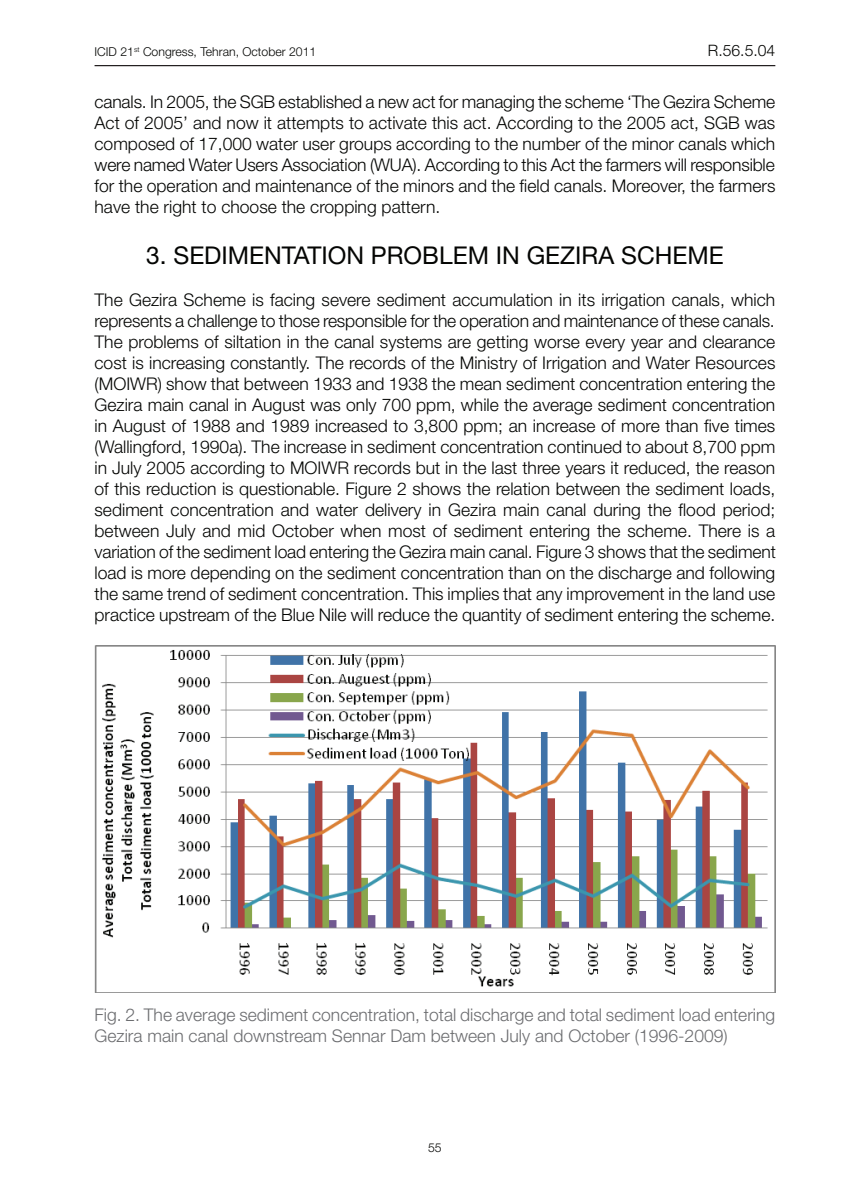
<style>
.page{position:relative;width:851px;height:1197px;background:#fff}
.page>*{position:absolute;margin:0;border:0;box-sizing:border-box;transform-origin:0 0}
.t1{font:24.5px "Helvetica Neue";color:#040503}
.t2{font:300 17.5px/21px "Helvetica Neue";color:#040503;text-align:justify}
.t3{font:300 17.5px/21px "Helvetica Neue";color:#6c6d70}
.t4{font:300 15.75px "Helvetica Neue";color:#040503}
.t5{font:300 12.25px "Helvetica Neue";color:#040503}
</style>
<div class="page">
<hr style="left:94px;top:65px;width:681px;height:1px;background:#231f20">
<img style="left:94px;top:645px;width:681px;height:347px">
<p class="t5" style="left:95px;top:45px;width:223px">ICID 21<sup>st</sup> Congress, Tehran, October 2011</p>
<p class="t4" style="left:707px;top:41px;width:69px">R.56.5.04</p>
<p class="t2" style="left:94px;top:91px;width:682px">canals. In 2005, the SGB established a new act for managing the scheme ‘The Gezira Scheme Act of 2005’ and now it attempts to activate this act. According to the 2005 act, SGB was composed of 17,000 water user groups according to the number of the minor canals which were named Water Users Association (WUA). According to this Act the farmers will responsible for the operation and maintenance of the minors and the field canals. Moreover, the farmers have the right to choose the cropping pattern.</p>
<h1 class="t1" style="left:146px;top:240px;width:579px">3. SEDIMENTATION PROBLEM IN GEZIRA SCHEME</h1>
<p class="t2" style="left:94px;top:289px;width:682px">The Gezira Scheme is facing severe sediment accumulation in its irrigation canals, which represents a challenge to those responsible for the operation and maintenance of these canals.<br>The problems of siltation in the canal systems are getting worse every year and clearance cost is increasing constantly. The records of the Ministry of Irrigation and Water Resources (MOIWR) show that between 1933 and 1938 the mean sediment concentration entering the Gezira main canal in August was only 700 ppm, while the average sediment concentration in August of 1988 and 1989 increased to 3,800 ppm; an increase of more than five times (Wallingford, 1990a). The increase in sediment concentration continued to about 8,700 ppm in July 2005 according to MOIWR records but in the last three years it reduced, the reason of this reduction is questionable. Figure 2 shows the relation between the sediment loads, sediment concentration and water delivery in Gezira main canal during the flood period; between July and mid October when most of sediment entering the scheme. There is a variation of the sediment load entering the Gezira main canal. Figure 3 shows that the sediment load is more depending on the sediment concentration than on the discharge and following the same trend of sediment concentration. This implies that any improvement in the land use practice upstream of the Blue Nile will reduce the quantity of sediment entering the scheme.</p>
<p class="t3" style="left:94px;top:1004px;width:682px">Fig. 2. The average sediment concentration, total discharge and total sediment load entering<br>Gezira main canal downstream Sennar Dam between July and October (1996-2009)</p>
<p class="t5" style="left:428px;top:1141px;width:15px">55</p>
</div>
